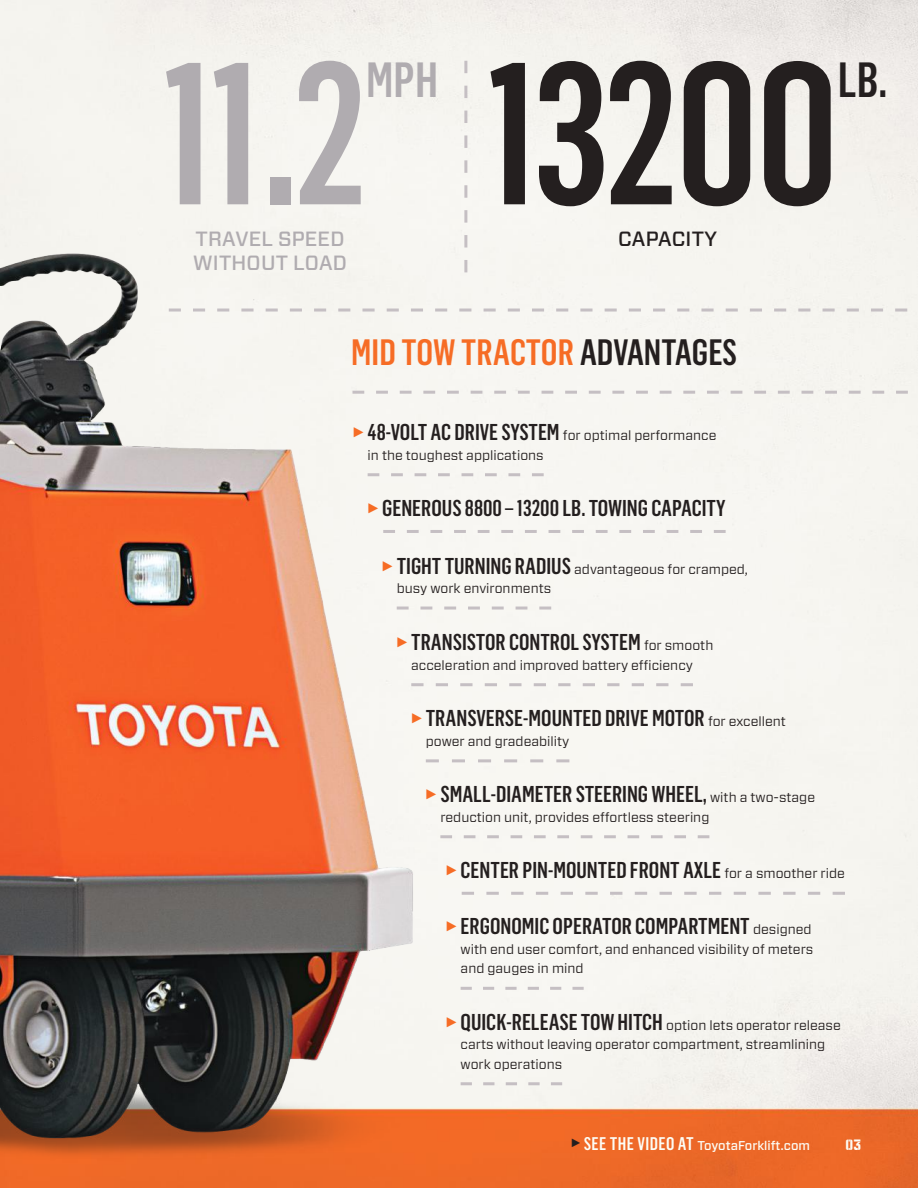
<style>
.page{position:relative;width:918px;height:1188px;background:#fff}
.page>*{position:absolute;margin:0;border:0;box-sizing:border-box;transform-origin:0 0}
.t1{font:500 198px "Flama Condensed";letter-spacing:-.025em;color:#241f1f}
.t2{font:500 198px "Flama Condensed";color:#b0acb0}
.t3{font:500 48.45px "Flama Condensed";color:#241f1f}
.t4{font:500 48.45px "Flama Condensed";color:#b0acb0}
.t5{font:500 36px "Flama Condensed";letter-spacing:-.005em;color:#f66c25}
.t6{font:500 22.5px "Flama Condensed";color:#241f1f}
.t7{font:500 20.55px/23.5px "Forza";letter-spacing:.01em;color:#b0acb0}
.t8{font:500 20.55px "Forza";letter-spacing:.01em;color:#241f1f}
.t9{font:15px "Numbers Prospekt";color:#fdfdf6}
.t10{font:13.5px/19.5px "Forza";color:#241f1f}
.t11{font:500 12.75px "Forza";color:#fdfdf6}
.s1{color:#241f1f}
.s2{font-family:"Flama Condensed";font-weight:500;font-size:30px;color:#f66c25}
.s3{font-family:"Flama Condensed";font-weight:500;font-size:22.5px}
.s4{font-size:30px;color:#f66c25}
.s5{font-family:"Forza";font-weight:400;font-size:13.5px}
.s6{font-family:"Flama Condensed";font-size:25.5px;color:#241f1f}
.s7{font-family:"Flama Condensed";font-size:18px}
</style>
<div class="page">
<img style="left:0;top:0;width:918px;height:1188px">
<img style="left:0;top:137px;width:556px;height:1051px">
<svg style="left:169px;top:309px;width:749px;height:3px"></svg>
<svg style="left:352px;top:391px;width:566px;height:3px"></svg>
<svg style="left:464px;top:61px;width:3px;height:211px"></svg>
<svg style="left:368px;top:473px;width:176px;height:3px"></svg>
<svg style="left:411px;top:683px;width:282px;height:3px"></svg>
<svg style="left:426px;top:759px;width:143px;height:3px"></svg>
<svg style="left:440px;top:835px;width:269px;height:3px"></svg>
<svg style="left:462px;top:892px;width:383px;height:3px"></svg>
<svg style="left:461px;top:987px;width:123px;height:3px"></svg>
<svg style="left:461px;top:1082px;width:101px;height:3px"></svg>
<svg style="left:397px;top:607px;width:154px;height:3px"></svg>
<svg style="left:383px;top:530px;width:343px;height:3px"></svg>
<h1 class="t2" style="left:161px;top:9px;width:208px">11.2</h1>
<h2 class="t4" style="left:366px;top:49px;width:73px">MPH</h2>
<h3 class="t7" style="left:193px;top:227px;width:155px">TRAVEL SPEED<br>WITHOUT LOAD</h3>
<h1 class="t1" style="left:485px;top:9px;width:355px">13200</h1>
<h2 class="t3" style="left:838px;top:49px;width:51px">LB.</h2>
<h3 class="t8" style="left:618px;top:226px;width:100px">CAPACITY</h3>
<h3 class="t5" style="left:351px;top:329px;width:388px">MID TOW TRACTOR <span class="s1">ADVANTAGES</span></h3>
<p class="t10" style="left:368px;top:426px;width:350px;text-indent:-15px"><span class="s2">►</span><span class="s3">48-VOLT AC DRIVE SYSTEM</span> for optimal performance in the toughest applications</p>
<h3 class="t6" style="left:367px;top:494px;width:360px"><span class="s4">►</span> GENEROUS 8800 – 13200 LB. TOWING CAPACITY</h3>
<p class="t10" style="left:397px;top:559px;width:353px;text-indent:-15px"><span class="s2">►</span> <span class="s3">TIGHT TURNING RADIUS</span> advantageous for cramped, busy work environments</p>
<h3 class="t6" style="left:396px;top:628px;width:319px"><span class="s4">►</span> TRANSISTOR CONTROL SYSTEM <span class="s5">for smooth</span></h3>
<p class="t10" style="left:411px;top:655px;width:283px">acceleration and improved battery efficiency</p>
<h3 class="t6" style="left:411px;top:704px;width:377px"><span class="s4">►</span> TRANSVERSE-MOUNTED DRIVE MOTOR <span class="s5">for excellent</span></h3>
<p class="t10" style="left:426px;top:731px;width:145px">power and gradeability</p>
<h3 class="t6" style="left:425px;top:780px;width:391px"><span class="s4">►</span> SMALL-DIAMETER STEERING WHEEL, <span class="s5">with a two-stage</span></h3>
<p class="t10" style="left:440px;top:807px;width:271px">reduction unit, provides effortless steering</p>
<h3 class="t6" style="left:446px;top:856px;width:401px"><span class="s4">►</span> CENTER PIN-MOUNTED FRONT AXLE <span class="s5">for a smoother ride</span></h3>
<h3 class="t6" style="left:446px;top:912px;width:368px"><span class="s4">►</span>ERGONOMIC OPERATOR COMPARTMENT <span class="s5">designed</span></h3>
<p class="t10" style="left:461px;top:939px;width:354px">with end user comfort, and enhanced visibility of meters and gauges in mind</p>
<p class="t10" style="left:461px;top:1015px;width:382px;text-indent:-15px"><span class="s2">►</span> <span class="s3">QUICK-RELEASE TOW HITCH</span> option lets operator release carts without leaving operator compartment, streamlining work operations</p>
<p class="t11" style="left:571px;top:1137px;width:241px"><span class="s6">►</span> <span class="s7">SEE THE VIDEO AT</span> ToyotaForklift.com</p>
<p class="t9" style="left:846px;top:1138px;width:17px">03</p>
</div>
